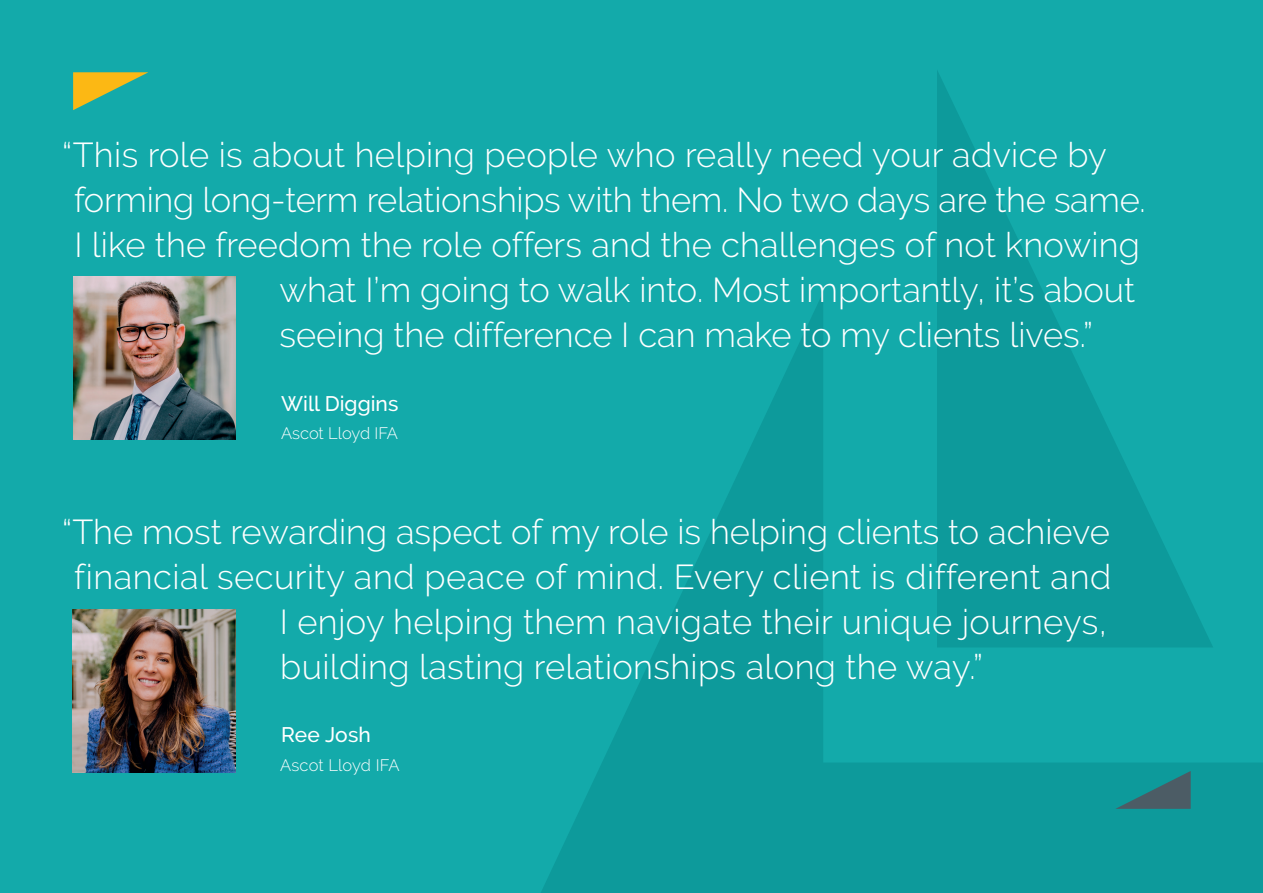
<style>
.page{position:relative;width:1263px;height:893px;background:#13aaaa}
.page>*{position:absolute;margin:0;border:0;box-sizing:border-box;transform-origin:0 0}
.t1{font:300 34.5px "Raleway";color:#fff}
.t2{font:500 21px "Raleway";color:#fff}
.t3{font:300 16.5px "Raleway";color:#fff}
</style>
<div class="page">
<svg style="left:937px;top:71px;width:106px;height:221px;fill:#0d9a9b"></svg>
<svg style="left:541px;top:292px;width:722px;height:601px"></svg>
<svg style="left:73px;top:72px;width:75px;height:38px"></svg>
<svg style="left:1115px;top:771px;width:76px;height:38px"></svg>
<img style="left:73px;top:276px;width:163px;height:163px">
<img style="left:72px;top:609px;width:163px;height:163px">
<p class="t1" style="left:62px;top:135px;width:1046px">“This role is about helping people who really need your advice by</p>
<p class="t1" style="left:74px;top:180px;width:1073px">forming long-term relationships with them. No two days are the same.</p>
<p class="t1" style="left:74px;top:225px;width:1067px">I like the freedom the role offers and the challenges of not knowing</p>
<p class="t1" style="left:279px;top:270px;width:857px">what I’m going to walk into. Most importantly, it’s about</p>
<p class="t1" style="left:280px;top:315px;width:815px">seeing the difference I can make to my clients lives.”</p>
<p class="t2" style="left:281px;top:391px;width:119px">Will Diggins</p>
<p class="t3" style="left:281px;top:424px;width:118px">Ascot Lloyd IFA</p>
<p class="t1" style="left:62px;top:511px;width:1049px">“The most rewarding aspect of my role is helping clients to achieve</p>
<p class="t1" style="left:74px;top:556px;width:1038px">financial security and peace of mind. Every client is different and</p>
<p class="t1" style="left:280px;top:601px;width:829px">I enjoy helping them navigate their unique journeys,</p>
<p class="t1" style="left:280px;top:646px;width:704px">building lasting relationships along the way.”</p>
<p class="t2" style="left:281px;top:723px;width:91px">Ree Josh</p>
<p class="t3" style="left:280px;top:755px;width:121px">Ascot Lloyd IFA</p>
</div>
